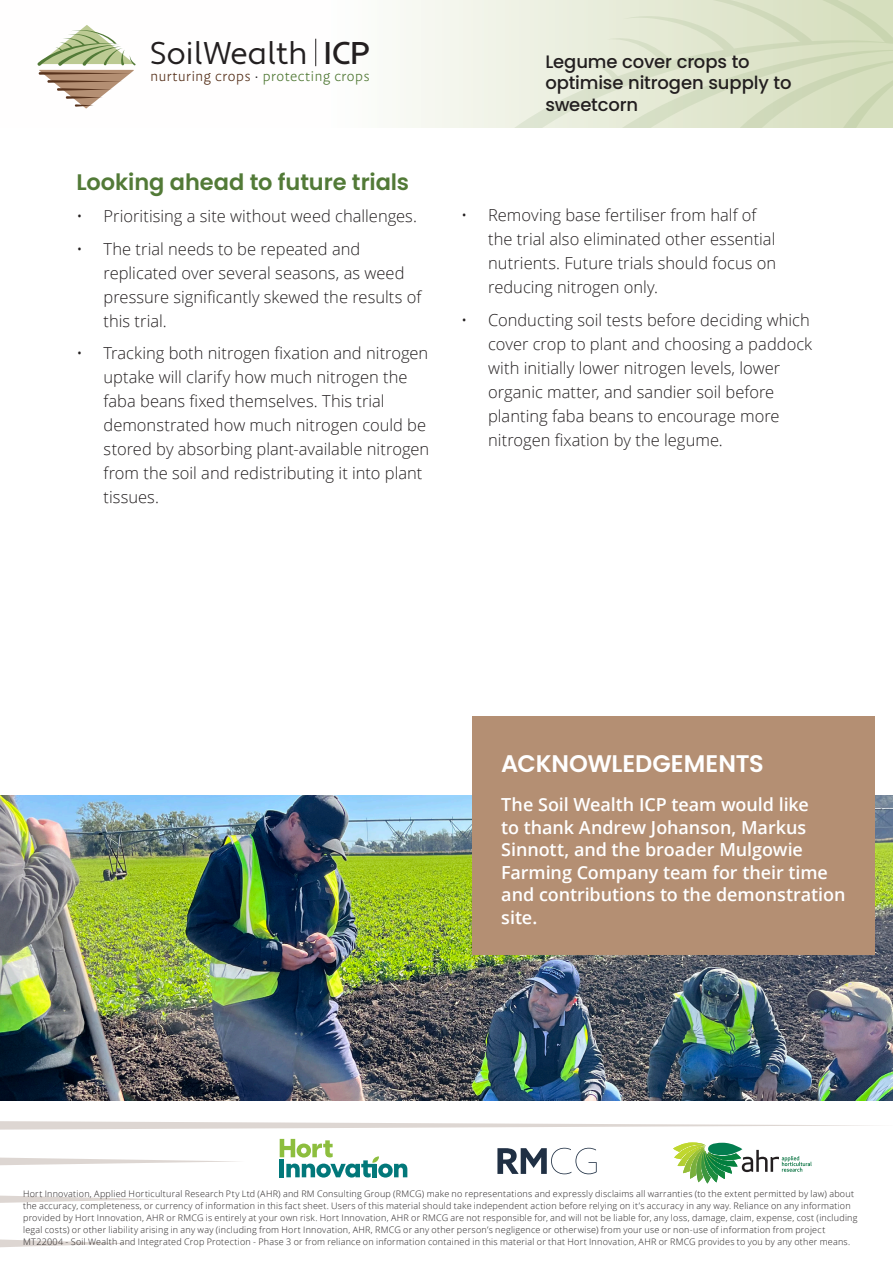
<style>
.page{position:relative;width:893px;height:1263px;background:#fff}
.page>*{position:absolute;margin:0;border:0;box-sizing:border-box;transform-origin:0 0}
.t1{font:31.5px "Apertura";color:#231f20}
.t2{font:600 24px "Poppins";letter-spacing:-.01em;color:#fff}
.H3_-_Body_heading{font:600 22.5px "Poppins";letter-spacing:-.005em;color:#527a37}
.t3{font:600 18px/22.5px "Open Sans";letter-spacing:-.005em;color:#fff}
.t4{font:500 18px/21.6px "Poppins";letter-spacing:-.01em;color:#231f20}
.t5{font:300 16.5px/24px "Open Sans";color:#231f20}
.t6{font:300 15.3px "Dejanire Sans";letter-spacing:.035em;color:#527a37}
.t7{font:300 9px/12px "Open Sans";letter-spacing:.025em;color:#231f20}
.s1{font-weight:500}
.s2{color:#57321c}
.s3{color:#231f20}
</style>
<div class="page">
<img style="left:0;top:795px;width:893px;height:306px">
<div style="left:472px;top:716px;width:402px;height:239px;background:#b48f73"></div>
<svg style="left:315px;top:0;width:270px;height:128px"></svg>
<svg style="left:492px;top:40px;width:93px;height:88px;background:#ebefe0"></svg>
<svg style="left:585px;top:0;width:308px;height:128px;background:#dbe2c8"></svg>
<svg style="left:37px;top:25px;width:99px;height:84px"></svg>
<svg style="left:315px;top:39px;width:1px;height:27px"></svg>
<svg style="left:280px;top:1139px;width:127px;height:38px"></svg>
<svg style="left:497px;top:1148px;width:100px;height:26px"></svg>
<svg style="left:673px;top:1142px;width:139px;height:41px"></svg>
<svg style="left:0;top:1121px;width:874px;height:9px"></svg>
<svg style="left:0;top:1157px;width:238px;height:9px"></svg>
<svg style="left:0;top:1195px;width:162px;height:8px"></svg>
<svg style="left:0;top:1239px;width:132px;height:9px"></svg>
<h1 class="t1" style="left:150px;top:34px;width:222px">Soil Wealth <span class="s1">ICP</span></h1>
<h3 class="t6" style="left:151px;top:67px;width:221px"><span class="s2">nurturing crops</span> <span class="s3">·</span> protecting crops</h3>
<p class="H3_-_Body_heading" style="left:77px;top:169px;width:334px">Looking ahead to future trials</p>
<p class="t5" style="left:77px;top:204px;width:342px">• Prioritising a site without weed challenges.</p>
<p class="t5" style="left:104px;top:236px;width:319px;text-indent:-27px">• The trial needs to be repeated and replicated over several seasons, as weed pressure significantly skewed the results of this trial.</p>
<p class="t5" style="left:104px;top:341px;width:327px;text-indent:-27px">• Tracking both nitrogen fixation and nitrogen uptake will clarify how much nitrogen the faba beans fixed themselves. This trial demonstrated how much nitrogen could be stored by absorbing plant-available nitrogen from the soil and redistributing it into plant tissues.</p>
<h3 class="t4" style="left:545px;top:51px;width:248px">Legume cover crops to optimise nitrogen supply to sweetcorn</h3>
<p class="t5" style="left:488px;top:203px;width:289px;text-indent:-27px">• Removing base fertiliser from half of the trial also eliminated other essential nutrients. Future trials should focus on reducing nitrogen only.</p>
<p class="t5" style="left:488px;top:307px;width:326px;text-indent:-27px">• Conducting soil tests before deciding which cover crop to plant and choosing a paddock with initially lower nitrogen levels, lower organic matter, and sandier soil before planting faba beans to encourage more nitrogen fixation by the legume.</p>
<h2 class="t2" style="left:501px;top:749px;width:264px">ACKNOWLEDGEMENTS</h2>
<h3 class="t3" style="left:501px;top:793px;width:346px">The Soil Wealth ICP team would like<br>to thank Andrew Johanson, Markus<br>Sinnott, and the broader Mulgowie<br>Farming Company team for their time and contributions to the demonstration site.</h3>
<p class="t7" style="left:23px;top:1188px;width:836px">Hort Innovation, Applied Horticultural Research Pty Ltd (AHR) and RM Consulting Group (RMCG) make no representations and expressly disclaims all warranties (to the extent permitted by law) about the accuracy, completeness, or currency of information in this fact sheet. Users of this material should take independent action before relying on it’s accuracy in any way. Reliance on any information provided by Hort Innovation, AHR or RMCG is entirely at your own risk. Hort Innovation, AHR or RMCG are not responsible for, and will not be liable for, any loss, damage, claim, expense, cost (including legal costs) or other liability arising in any way (including from Hort Innovation, AHR, RMCG or any other person’s negligence or otherwise) from your use or non-use of information from project MT22004 - Soil Wealth and Integrated Crop Protection - Phase 3 or from reliance on information contained in this material or that Hort Innovation, AHR or RMCG provides to you by any other means.</p>
</div>
